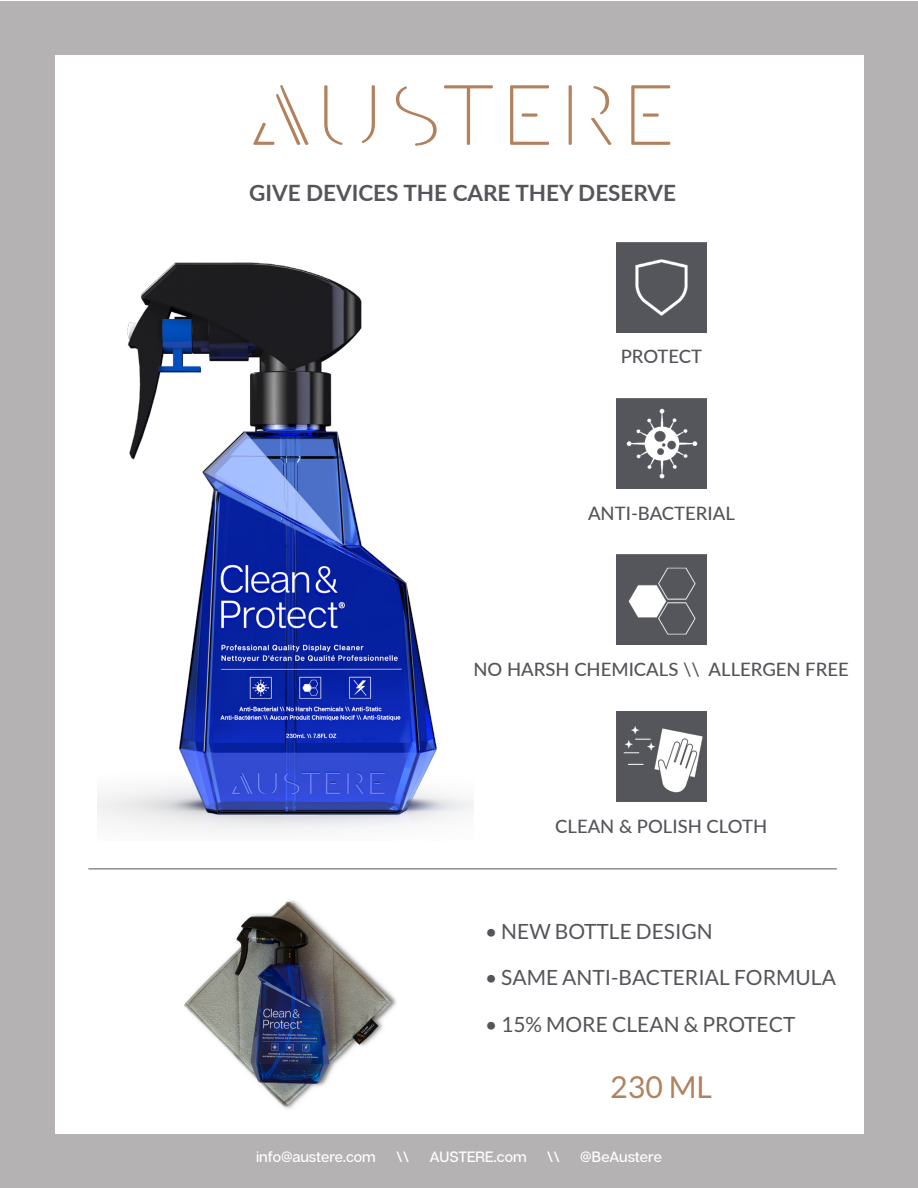
<style>
.page{position:relative;width:918px;height:1188px;background:#fff}
.page>*{position:absolute;margin:0;border:0;box-sizing:border-box;transform-origin:0 0}
.t1{font:30.3px "Lato";color:#b2825e}
.t2{font:700 22.5px "Lato";color:#54555a}
.t3{font:21px "Lato";color:#54555a}
.t4{font:500 18.45px "Lato";color:#54555a}
.t5{font:500 15px "Articulat CF";color:#fff}
</style>
<div class="page">
<div style="left:0;top:1px;width:918px;height:1187px;background:#b4b2b2"></div>
<div style="left:56px;top:55px;width:808px;height:1079px;background:#fff"></div>
<svg style="left:324px;top:85px;width:19px;height:60px"></svg>
<svg style="left:362px;top:85px;width:13px;height:58px"></svg>
<svg style="left:396px;top:86px;width:41px;height:60px"></svg>
<svg style="left:444px;top:85px;width:49px;height:60px"></svg>
<hr style="left:569px;top:85px;width:3px;height:60px;background:#b2825e">
<svg style="left:591px;top:86px;width:20px;height:59px"></svg>
<svg style="left:510px;top:85px;width:39px;height:60px"></svg>
<svg style="left:522px;top:113px;width:15px;height:4px"></svg>
<svg style="left:631px;top:85px;width:39px;height:60px"></svg>
<svg style="left:643px;top:113px;width:16px;height:4px"></svg>
<svg style="left:253px;top:85px;width:55px;height:60px"></svg>
<img style="left:617px;top:243px;width:89px;height:89px">
<img style="left:617px;top:554px;width:90px;height:90px">
<img style="left:617px;top:398px;width:90px;height:90px">
<img style="left:617px;top:712px;width:89px;height:89px">
<img style="left:97px;top:262px;width:376px;height:570px">
<hr style="left:88px;top:869px;width:749px;height:1px;background:#54555a">
<img style="left:184px;top:900px;width:213px;height:209px">
<p class="t2" style="left:249px;top:176px;width:429px">GIVE DEVICES THE CARE THEY DESERVE</p>
<p class="t4" style="left:621px;top:343px;width:83px">PROTECT</p>
<p class="t4" style="left:588px;top:500px;width:148px">ANTI-BACTERIAL</p>
<p class="t4" style="left:474px;top:656px;width:377px">NO HARSH CHEMICALS \\ ALLERGEN FREE</p>
<p class="t4" style="left:555px;top:813px;width:213px">CLEAN &amp; POLISH CLOTH</p>
<p class="t3" style="left:485px;top:919px;width:229px">• NEW BOTTLE DESIGN</p>
<p class="t3" style="left:485px;top:966px;width:352px">• SAME ANTI-BACTERIAL FORMULA</p>
<p class="t3" style="left:485px;top:1012px;width:312px">• 15% MORE CLEAN &amp; PROTECT</p>
<p class="t1" style="left:610px;top:1070px;width:103px">230 ML</p>
<p class="t5" style="left:256px;top:1147px;width:121px">info@austere.com</p>
<p class="t5" style="left:396px;top:1147px;width:14px">\\</p>
<p class="t5" style="left:430px;top:1147px;width:99px">AUSTERE.com</p>
<p class="t5" style="left:547px;top:1147px;width:14px">\\</p>
<p class="t5" style="left:580px;top:1147px;width:83px">@BeAustere</p>
</div>
